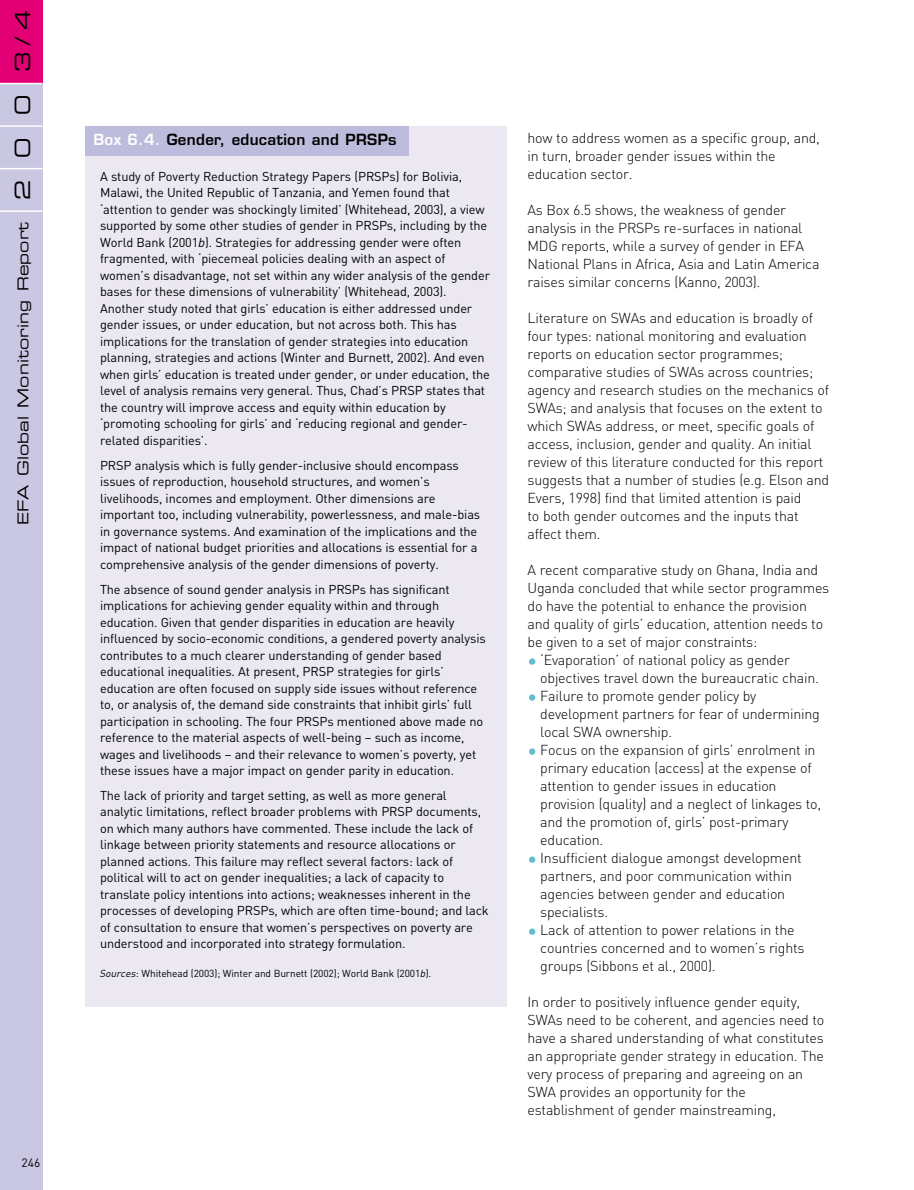
<style>
.page{position:relative;width:914px;height:1190px;background:#fff}
.page>*{position:absolute;margin:0;border:0;box-sizing:border-box;transform-origin:0 0}
.t1{font:21px "Eurostile Extended Two";color:#000}
.t2{font:600 15px "Eurostile";letter-spacing:.02em;color:#000}
.t3{font:15px "Eurostile Extended Two";letter-spacing:.01em;color:#000}
.t4{font:300 14.25px/18px "DIN";letter-spacing:-.015em;color:#000}
.t5{font:12.75px/16.5px "DIN";letter-spacing:-.01em;color:#000}
.t6{font:12px "DIN";color:#000}
.t7{font:10.2px "DIN";letter-spacing:-.01em;color:#000}
.s1{color:#fff}
.s2{font-style:italic}
</style>
<div class="page">
<div style="left:0;top:84px;width:43px;height:1105px;background:#c9c7e2"></div>
<div style="left:0;top:0;width:43px;height:84px;background:#e30075"></div>
<hr style="left:0;top:210px;width:43px;height:2px;background:#fff">
<hr style="left:0;top:168px;width:43px;height:1px;background:#fff">
<hr style="left:0;top:125px;width:43px;height:2px;background:#fff">
<hr style="left:0;top:83px;width:43px;height:1px;background:#fff">
<svg style="left:529px;top:928px;width:6px;height:6px"></svg>
<svg style="left:529px;top:856px;width:6px;height:6px"></svg>
<svg style="left:529px;top:748px;width:6px;height:6px"></svg>
<svg style="left:529px;top:694px;width:6px;height:6px"></svg>
<svg style="left:529px;top:658px;width:6px;height:6px"></svg>
<div style="left:85px;top:126px;width:421px;height:880px;background:#ebe8f2"></div>
<div style="left:85px;top:126px;width:323px;height:30px;background:#bebcdc"></div>
<h1 class="t1" style="left:15px;top:72px;width:64px;rotate:-90deg">3 / 4</h1>
<h1 class="t1" style="left:15px;top:115px;width:22px;rotate:-90deg">0</h1>
<h1 class="t1" style="left:15px;top:157px;width:22px;rotate:-90deg">0</h1>
<h1 class="t1" style="left:15px;top:200px;width:22px;rotate:-90deg">2</h1>
<p class="t3" style="left:17px;top:525px;width:304px;rotate:-90deg">EFA Global Monitoring Report</p>
<p class="t6" style="left:22px;top:1158px;width:20px">246</p>
<p class="t2" style="left:94px;top:134px;width:304px"><span class="s1">Box 6.4.</span> Gender, education and PRSPs</p>
<p class="t5" style="left:100px;top:169px;width:391px">A study of Poverty Reduction Strategy Papers (PRSPs) for Bolivia, Malawi, the United Republic of Tanzania, and Yemen found that ‘attention to gender was shockingly limited’ (Whitehead, 2003), a view supported by some other studies of gender in PRSPs, including by the World Bank (2001<span class="s2">b</span>). Strategies for addressing gender were often fragmented, with ‘piecemeal policies dealing with an aspect of women’s disadvantage, not set within any wider analysis of the gender bases for these dimensions of vulnerability’ (Whitehead, 2003).<br>Another study noted that girls’ education is either addressed under gender issues, or under education, but not across both. This has implications for the translation of gender strategies into education planning, strategies and actions (Winter and Burnett, 2002). And even when girls’ education is treated under gender, or under education, the level of analysis remains very general. Thus, Chad’s PRSP states that the country will improve access and equity within education by ‘promoting schooling for girls’ and ‘reducing regional and gender&shy;related disparities’.</p>
<p class="t5" style="left:100px;top:458px;width:381px">PRSP analysis which is fully gender-inclusive should encompass issues of reproduction, household structures, and women’s livelihoods, incomes and employment. Other dimensions are important too, including vulnerability, powerlessness, and male-bias in governance systems. And examination of the implications and the impact of national budget priorities and allocations is essential for a comprehensive analysis of the gender dimensions of poverty.</p>
<p class="t5" style="left:100px;top:582px;width:387px">The absence of sound gender analysis in PRSPs has significant implications for achieving gender equality within and through education. Given that gender disparities in education are heavily influenced by socio-economic conditions, a gendered poverty analysis contributes to a much clearer understanding of gender based educational inequalities. At present, PRSP strategies for girls’ education are often focused on supply side issues without reference to, or analysis of, the demand side constraints that inhibit girls’ full participation in schooling. The four PRSPs mentioned above made no reference to the material aspects of well-being – such as income, wages and livelihoods – and their relevance to women’s poverty, yet these issues have a major impact on gender parity in education.</p>
<p class="t5" style="left:100px;top:788px;width:390px">The lack of priority and target setting, as well as more general analytic limitations, reflect broader problems with PRSP documents, on which many authors have commented. These include the lack of linkage between priority statements and resource allocations or planned actions. This failure may reflect several factors: lack of political will to act on gender inequalities; a lack of capacity to translate policy intentions into actions; weaknesses inherent in the processes of developing PRSPs, which are often time-bound; and lack of consultation to ensure that women’s perspectives on poverty are understood and incorporated into strategy formulation.</p>
<p class="t7" style="left:100px;top:969px;width:333px"><span class="s2">Sources</span>: Whitehead (2003); Winter and Burnett (2002); World Bank (2001<span class="s2">b</span>).</p>
<p class="t4" style="left:527px;top:130px;width:294px">how to address women as a specific group, and, in turn, broader gender issues within the education sector.</p>
<p class="t4" style="left:527px;top:202px;width:293px">As Box 6.5 shows, the weakness of gender analysis in the PRSPs re-surfaces in national MDG reports, while a survey of gender in EFA National Plans in Africa, Asia and Latin America raises similar concerns (Kanno, 2003).</p>
<p class="t4" style="left:527px;top:310px;width:303px">Literature on SWAs and education is broadly of four types: national monitoring and evaluation reports on education sector programmes; comparative studies of SWAs across countries; agency and research studies on the mechanics of SWAs; and analysis that focuses on the extent to which SWAs address, or meet, specific goals of access, inclusion, gender and quality. An initial review of this literature conducted for this report suggests that a number of studies (e.g. Elson and Evers, 1998) find that limited attention is paid<br>to both gender outcomes and the inputs that affect them.</p>
<p class="t4" style="left:527px;top:562px;width:292px">A recent comparative study on Ghana, India and</p>
<p class="t4" style="left:527px;top:580px;width:303px">Uganda concluded that while sector programmes</p>
<p class="t4" style="left:527px;top:598px;width:281px">do have the potential to enhance the provision</p>
<p class="t4" style="left:527px;top:616px;width:297px">and quality of girls’ education, attention needs to</p>
<p class="t4" style="left:527px;top:634px;width:231px">be given to a set of major constraints:</p>
<p class="t4" style="left:540px;top:652px;width:251px">‘Evaporation’ of national policy as gender</p>
<p class="t4" style="left:540px;top:670px;width:280px">objectives travel down the bureaucratic chain.</p>
<p class="t4" style="left:540px;top:688px;width:218px">Failure to promote gender policy by</p>
<p class="t4" style="left:540px;top:706px;width:281px">development partners for fear of undermining</p>
<p class="t4" style="left:540px;top:724px;width:133px">local SWA ownership.</p>
<p class="t4" style="left:540px;top:742px;width:277px">Focus on the expansion of girls’ enrolment in</p>
<p class="t4" style="left:540px;top:760px;width:273px">primary education (access) at the expense of</p>
<p class="t4" style="left:540px;top:778px;width:238px">attention to gender issues in education</p>
<p class="t4" style="left:540px;top:796px;width:282px">provision (quality) and a neglect of linkages to,</p>
<p class="t4" style="left:540px;top:814px;width:250px">and the promotion of, girls’ post-primary</p>
<p class="t4" style="left:540px;top:832px;width:64px">education.</p>
<p class="t4" style="left:540px;top:850px;width:263px">Insufficient dialogue amongst development</p>
<p class="t4" style="left:540px;top:868px;width:253px">partners, and poor communication within</p>
<p class="t4" style="left:540px;top:886px;width:246px">agencies between gender and education</p>
<p class="t4" style="left:540px;top:904px;width:69px">specialists.</p>
<p class="t4" style="left:540px;top:922px;width:256px">Lack of attention to power relations in the</p>
<p class="t4" style="left:540px;top:940px;width:266px">countries concerned and to women’s rights</p>
<p class="t4" style="left:540px;top:958px;width:177px">groups (Sibbons et al., 2000).</p>
<p class="t4" style="left:527px;top:994px;width:298px">In order to positively influence gender equity, SWAs need to be coherent, and agencies need to have a shared understanding of what constitutes an appropriate gender strategy in education. The very process of preparing and agreeing on an SWA provides an opportunity for the establishment of gender mainstreaming,</p>
</div>
